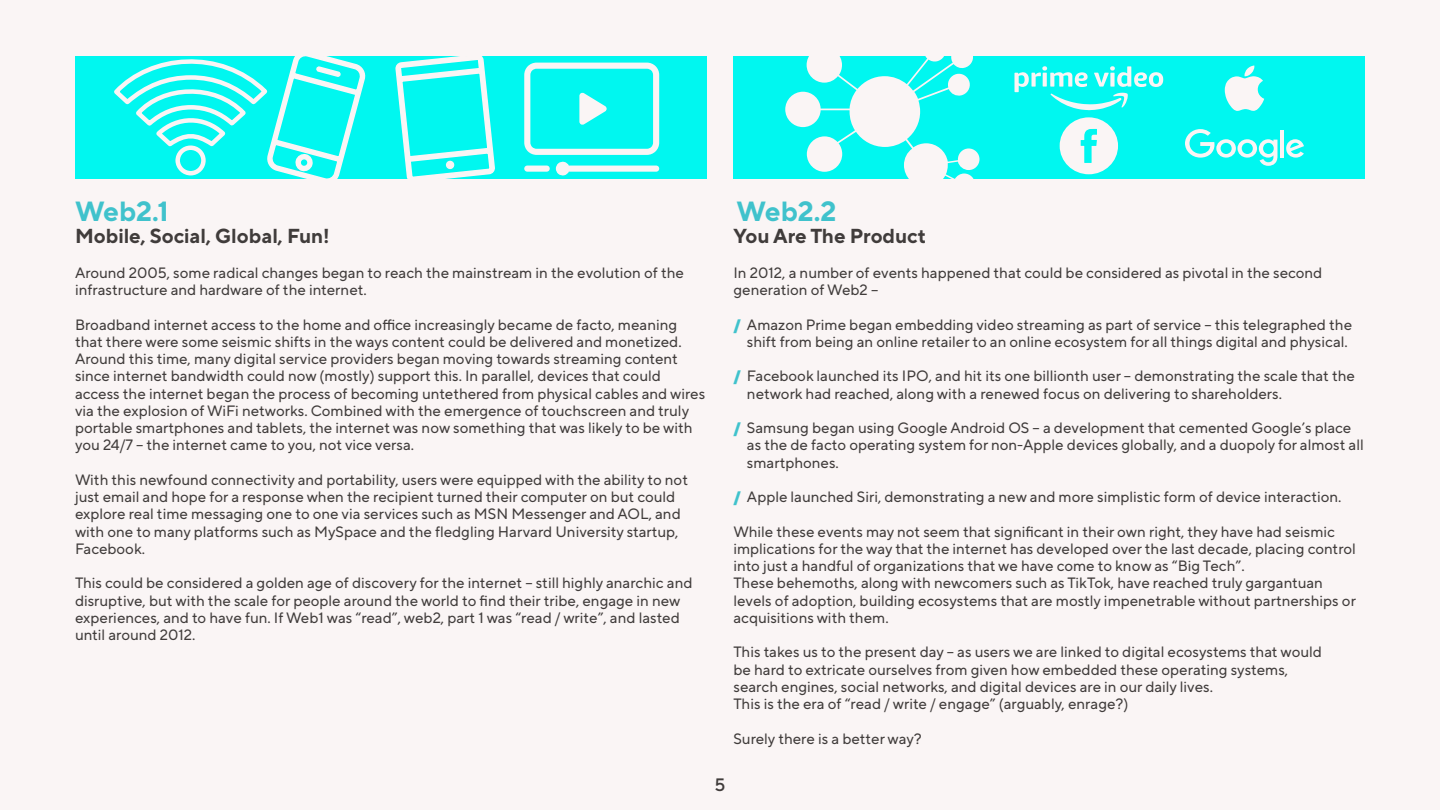
<style>
.page{position:relative;width:1440px;height:810px;background:#faf5f5}
.page>*{position:absolute;margin:0;border:0;box-sizing:border-box;transform-origin:0 0}
.t1{font:700 27.75px "TT Norms Pro";color:#40c2cc}
.t2{font:700 20.25px "TT Norms Pro";color:#403c3b}
.t3{font:500 18px "TT Norms Pro";color:#403c3b}
.t4{font:15px/17.2px "TT Norms Pro";color:#403c3b}
.s1{font-weight:900;color:#40c2cc}
</style>
<div class="page">
<div style="left:734px;top:56px;width:631px;height:122px;background:#00f7f0"></div>
<div style="left:75px;top:56px;width:631px;height:122px;background:#00f7f0"></div>
<svg style="left:110px;top:56px;width:258px;height:123px"></svg>
<svg style="left:396px;top:56px;width:99px;height:123px"></svg>
<svg style="left:524px;top:63px;width:135px;height:113px"></svg>
<svg style="left:1014px;top:66px;width:149px;height:44px"></svg>
<svg style="left:1060px;top:117px;width:58px;height:57px"></svg>
<svg style="left:1225px;top:66px;width:39px;height:45px"></svg>
<svg style="left:785px;top:56px;width:195px;height:123px"></svg>
<svg style="left:1185px;top:129px;width:92px;height:37px"></svg>
<svg style="left:1286px;top:139px;width:18px;height:19px"></svg>
<hr style="left:1280px;top:130px;width:4px;height:27px;background:#faf5f5">
<p class="t1" style="left:75px;top:191px;width:95px">Web2.1</p>
<p class="t2" style="left:75px;top:221px;width:256px">Mobile, Social, Global, Fun!</p>
<p class="t4" style="left:75px;top:263px;width:610px">Around 2005, some radical changes began to reach the mainstream in the evolution of the infrastructure and hardware of the internet.</p>
<p class="t4" style="left:75px;top:315px;width:632px">Broadband internet access to the home and office increasingly became de facto, meaning that there were some seismic shifts in the ways content could be delivered and monetized.<br>Around this time, many digital service providers began moving towards streaming content since internet bandwidth could now (mostly) support this. In parallel, devices that could access the internet began the process of becoming untethered from physical cables and wires via the explosion of WiFi networks. Combined with the emergence of touchscreen and truly portable smartphones and tablets, the internet was now something that was likely to be with you 24/7 – the internet came to you, not vice versa.</p>
<p class="t4" style="left:75px;top:470px;width:615px">With this newfound connectivity and portability, users were equipped with the ability to not just email and hope for a response when the recipient turned their computer on but could explore real time messaging one to one via services such as MSN Messenger and AOL, and with one to many platforms such as MySpace and the fledgling Harvard University startup, Facebook.</p>
<p class="t4" style="left:75px;top:573px;width:619px">This could be considered a golden age of discovery for the internet – still highly anarchic and disruptive, but with the scale for people around the world to find their tribe, engage in new experiences, and to have fun. If Web1 was “read”, web2, part 1 was “read / write”, and lasted</p>
<p class="t4" style="left:75px;top:625px;width:122px">until around 2012.</p>
<p class="t1" style="left:737px;top:191px;width:101px">Web2.2</p>
<p class="t2" style="left:734px;top:221px;width:194px">You Are The Product</p>
<p class="t4" style="left:733px;top:263px;width:590px">In 2012, a number of events happened that could be considered as pivotal in the second generation of Web2 –</p>
<p class="t4" style="left:733px;top:315px;width:620px;text-align:right"><span class="s1">/</span> Amazon Prime began embedding video streaming as part of service – this telegraphed the shift from being an online retailer to an online ecosystem for all things digital and physical.</p>
<p class="t4" style="left:747px;top:366px;width:610px;text-indent:-14px"><span class="s1">/</span> Facebook launched its IPO, and hit its one billionth user – demonstrating the scale that the network had reached, along with a renewed focus on delivering to shareholders.</p>
<p class="t4" style="left:747px;top:418px;width:618px;text-indent:-14px"><span class="s1">/</span> Samsung began using Google Android OS – a development that cemented Google’s place as the de facto operating system for non-Apple devices globally, and a duopoly for almost all smartphones.</p>
<p class="t4" style="left:733px;top:487px;width:609px"><span class="s1">/</span> Apple launched Siri, demonstrating a new and more simplistic form of device interaction.</p>
<p class="t4" style="left:733px;top:522px;width:624px">While these events may not seem that significant in their own right, they have had seismic implications for the way that the internet has developed over the last decade, placing control into just a handful of organizations that we have come to know as “Big Tech”.</p>
<p class="t4" style="left:733px;top:573px;width:624px">These behemoths, along with newcomers such as TikTok, have reached truly gargantuan levels of adoption, building ecosystems that are mostly impenetrable without partnerships or acquisitions with them.</p>
<p class="t4" style="left:733px;top:642px;width:590px">This takes us to the present day – as users we are linked to digital ecosystems that would</p>
<p class="t4" style="left:733px;top:660px;width:556px">be hard to extricate ourselves from given how embedded these operating systems,</p>
<p class="t4" style="left:733px;top:677px;width:481px">search engines, social networks, and digital devices are in our daily lives.</p>
<p class="t4" style="left:733px;top:694px;width:396px">This is the era of “read / write / engage” (arguably, enrage?)</p>
<p class="t4" style="left:733px;top:729px;width:190px">Surely there is a better way?</p>
<p class="t3" style="left:715px;top:771px;width:12px">5</p>
</div>
